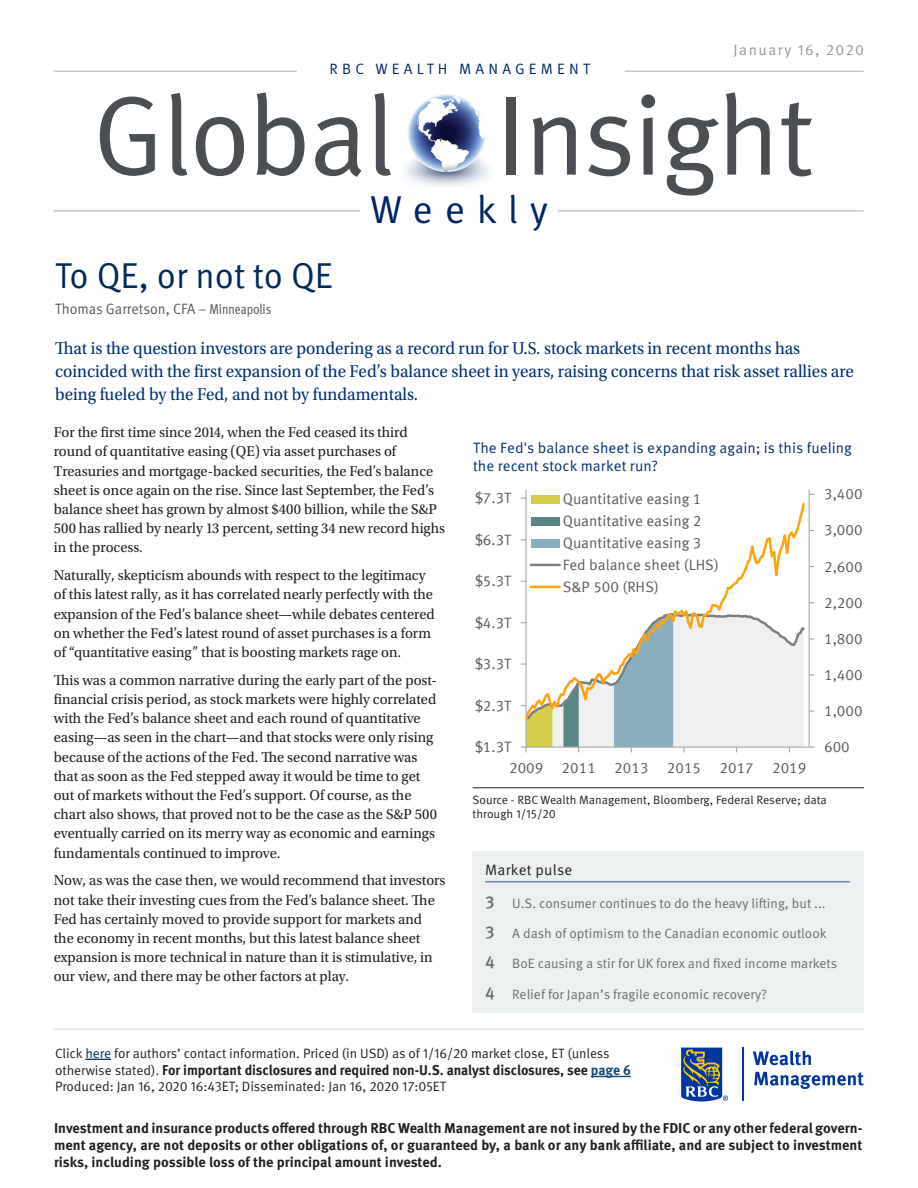
<style>
.page{position:relative;width:918px;height:1188px;background:#fff}
.page>*{position:absolute;margin:0;border:0;box-sizing:border-box;transform-origin:0 0}
.t1{font:112.5px "Meta OT Norm";letter-spacing:-.025em;color:#4b4f54}
.t2{font:39px "Meta OT Norm";letter-spacing:.3em;color:#002567}
.Title_-_Pg_1{font:36px "Meta OT Norm";color:#00295c}
.Intro_Para_-_Pg_1{font:18px/23.2px "Utopia Std";color:#002f73;scale:.95 1}
.Body_Copy{font:15px/19.2px "Utopia Std";color:#231f20}
.t3{font:15px/21.9px "Meta Offc Norm";color:#595959}
.Graph_Diagram_Header{font:15px/18px "Meta OT Norm";color:#002f73}
.Author_text{font:15px "Meta OT Norm";color:#57585a;scale:.94 1}
.t4{font:15px "Meta OT Norm";letter-spacing:.28em;color:#002567}
.t5{font:15px "Meta OT Norm";letter-spacing:.1em;color:#4b4f54}
.Market_pulse_head{font:15px "Meta OT Norm";letter-spacing:.015em;color:#231f20}
.Page_1_disclaimer_fo{font:700 14.25px/17.1px "Meta OT";color:#231f20;text-align:justify}
.Page_1_note{font:700 14.25px "Meta OT";letter-spacing:-.005em;color:#231f20;scale:.96 1}
.Market_pulse_item{font:13.5px "Meta OT Norm";color:#6c6d70}
.Page_1_note-2{font:13.5px "Meta OT Norm";letter-spacing:-.005em;color:#231f20}
.Disclosure_Source_w{font:12px/13.5px "Meta OT Norm";color:#231f20}
.s1{font-size:14.25px}
.s2{font-family:"Meta Cond Book LF";font-size:14.25px}
.s3{font-family:"Meta OT";font-weight:500;font-size:17.25px}
.s4{color:#003160}
.s5{font-family:"Meta OT Norm";font-weight:400;font-size:13.5px}
.s6{color:#134b78}
</style>
<div class="page">
<svg style="left:85px;top:1059px;width:26px;height:1px"></svg>
<hr style="left:591px;top:1076px;width:40px;height:1px;background:#134b78">
<div style="left:472px;top:851px;width:392px;height:161px;background:#edf0f1"></div>
<hr style="left:485px;top:882px;width:365px;height:1px;background:#325481">
<hr style="left:473px;top:788px;width:391px;height:1px;background:#231f20">
<hr style="left:809px;top:490px;width:1px;height:257px;background:#a6a6a6">
<hr style="left:525px;top:490px;width:2px;height:257px;background:#a6a6a6">
<svg style="left:521px;top:612px;width:293px;height:140px"></svg>
<svg style="left:526px;top:501px;width:281px;height:221px"></svg>
<div style="left:531px;top:495px;width:29px;height:9px;background:#d6ce49"></div>
<div style="left:531px;top:517px;width:29px;height:9px;background:#588886"></div>
<div style="left:531px;top:539px;width:29px;height:8px;background:#87afbf"></div>
<hr style="left:531px;top:564px;width:29px;height:2px;background:#7f7f7f">
<hr style="left:531px;top:586px;width:29px;height:2px;background:#fca311">
<hr style="left:54px;top:210px;width:306px;height:1px;background:#b8ada6">
<hr style="left:558px;top:210px;width:306px;height:1px;background:#b8ada6">
<img style="left:404px;top:94px;width:85px;height:92px">
<hr style="left:54px;top:71px;width:243px;height:1px;background:#b8ada6">
<hr style="left:625px;top:71px;width:239px;height:1px;background:#b8ada6">
<svg style="left:681px;top:1048px;width:47px;height:54px"></svg>
<hr style="left:743px;top:1048px;width:1px;height:53px;background:#0036a0">
<svg style="left:753px;top:1051px;width:58px;height:14px"></svg>
<svg style="left:754px;top:1072px;width:110px;height:17px"></svg>
<hr style="left:54px;top:1029px;width:810px;height:1px;background:#cddee5">
<p class="t5" style="left:734px;top:40px;width:132px">January 16, 2020</p>
<p class="t4" style="left:330px;top:60px;width:262px">RBC WEALTH MANAGEMENT</p>
<p class="t1" style="left:92px;top:68px;width:723px">Global Insight</p>
<p class="t2" style="left:370px;top:186px;width:179px">Weekly</p>
<p class="Title_-_Pg_1" style="left:55px;top:254px;width:279px">To QE, or not to QE</p>
<p class="Author_text" style="left:55px;top:300px;width:231px">Thomas Garretson, CFA <span class="s1">–</span> <span class="s2">Minneapolis</span></p>
<p class="Intro_Para_-_Pg_1" style="left:55px;top:337px;width:842px">That is the question investors are pondering as a record run for U.S. stock markets in recent months has coincided with the first expansion of the Fed’s balance sheet in years, raising concerns that risk asset rallies are being fueled by the Fed, and not by fundamentals.</p>
<p class="Body_Copy" style="left:54px;top:423px;width:393px">For the first time since 2014, when the Fed ceased its third round of quantitative easing (QE) via asset purchases of Treasuries and mortgage-backed securities, the Fed’s balance sheet is once again on the rise. Since last September, the Fed’s balance sheet has grown by almost $400 billion, while the S&amp;P 500 has rallied by nearly 13 percent, setting 34 new record highs in the process.</p>
<p class="Body_Copy" style="left:54px;top:566px;width:383px">Naturally, skepticism abounds with respect to the legitimacy of this latest rally, as it has correlated nearly perfectly with the expansion of the Fed’s balance sheet—while debates centered on whether the Fed’s latest round of asset purchases is a form of “quantitative easing” that is boosting markets rage on.</p>
<p class="Body_Copy" style="left:54px;top:671px;width:385px">This was a common narrative during the early part of the post&shy;financial crisis period, as stock markets were highly correlated with the Fed’s balance sheet and each round of quantitative easing—as seen in the chart—and that stocks were only rising because of the actions of the Fed. The second narrative was that as soon as the Fed stepped away it would be time to get out of markets without the Fed’s support. Of course, as the chart also shows, that proved not to be the case as the S&amp;P 500 eventually carried on its merry way as economic and earnings fundamentals continued to improve.</p>
<p class="Body_Copy" style="left:54px;top:871px;width:393px">Now, as was the case then, we would recommend that investors not take their investing cues from the Fed’s balance sheet. The Fed has certainly moved to provide support for markets and the economy in recent months, but this latest balance sheet expansion is more technical in nature than it is stimulative, in our view, and there may be other factors at play.</p>
<p class="Graph_Diagram_Header" style="left:473px;top:439px;width:380px">The Fed's balance sheet is expanding again; is this fueling the recent stock market run?</p>
<p class="t3" style="left:474px;top:487px;width:38px">$7.3T</p>
<p class="t3" style="left:474px;top:529px;width:38px">$6.3T</p>
<p class="t3" style="left:474px;top:570px;width:38px">$5.3T</p>
<p class="t3" style="left:474px;top:612px;width:38px">$4.3T</p>
<p class="t3" style="left:474px;top:653px;width:38px">$3.3T</p>
<p class="t3" style="left:474px;top:695px;width:38px">$2.3T</p>
<p class="t3" style="left:474px;top:736px;width:38px">$1.3T</p>
<p class="t3" style="left:563px;top:488px;width:158px">Quantitative easing 1<br>Quantitative easing 2<br>Quantitative easing 3<br>Fed balance sheet (LHS)<br>S&amp;P 500 (RHS)</p>
<p class="t3" style="left:509px;top:758px;width:299px">2009 2011 2013 2015 2017 2019</p>
<p class="t3" style="left:824px;top:484px;width:40px">3,400</p>
<p class="t3" style="left:824px;top:520px;width:40px">3,000</p>
<p class="t3" style="left:824px;top:556px;width:40px">2,600</p>
<p class="t3" style="left:824px;top:592px;width:40px">2,200</p>
<p class="t3" style="left:824px;top:628px;width:40px">1,800</p>
<p class="t3" style="left:824px;top:664px;width:40px">1,400</p>
<p class="t3" style="left:824px;top:700px;width:40px">1,000</p>
<p class="t3" style="left:824px;top:736px;width:27px">600</p>
<p class="Disclosure_Source_w" style="left:473px;top:793px;width:356px">Source - RBC Wealth Management, Bloomberg, Federal Reserve; data through 1/15/20</p>
<p class="Market_pulse_head" style="left:485px;top:861px;width:89px">Market pulse</p>
<p class="Market_pulse_item" style="left:485px;top:895px;width:342px"><span class="s3">3</span> U.S. consumer continues to do the heavy lifting, but ...</p>
<p class="Market_pulse_item" style="left:485px;top:925px;width:343px"><span class="s3">3</span> A dash of optimism to the Canadian economic outlook</p>
<p class="Market_pulse_item" style="left:485px;top:956px;width:353px"><span class="s3">4</span> BoE causing a stir for UK forex and fixed income markets</p>
<p class="Market_pulse_item" style="left:485px;top:986px;width:283px"><span class="s3">4</span> Relief for Japan’s fragile economic recovery?</p>
<p class="Page_1_note-2" style="left:55px;top:1045px;width:556px">Click <span class="s4">here</span> for authors’ contact information. Priced (in USD) as of 1/16/20 market close, ET (unless</p>
<p class="Page_1_note" style="left:55px;top:1061px;width:601px"><span class="s5">otherwise stated).</span> For important disclosures and required non-U.S. analyst disclosures, see <span class="s6">page 6</span></p>
<p class="Page_1_note-2" style="left:55px;top:1078px;width:393px">Produced: Jan 16, 2020 16:43ET; Disseminated: Jan 16, 2020 17:05ET</p>
<p class="Page_1_disclaimer_fo" style="left:54px;top:1120px;width:810px">Investment and insurance products offered through RBC Wealth Management are not insured by the FDIC or any other federal govern&shy;ment agency, are not deposits or other obligations of, or guaranteed by, a bank or any bank affiliate, and are subject to investment risks, including possible loss of the principal amount invested.</p>
</div>
